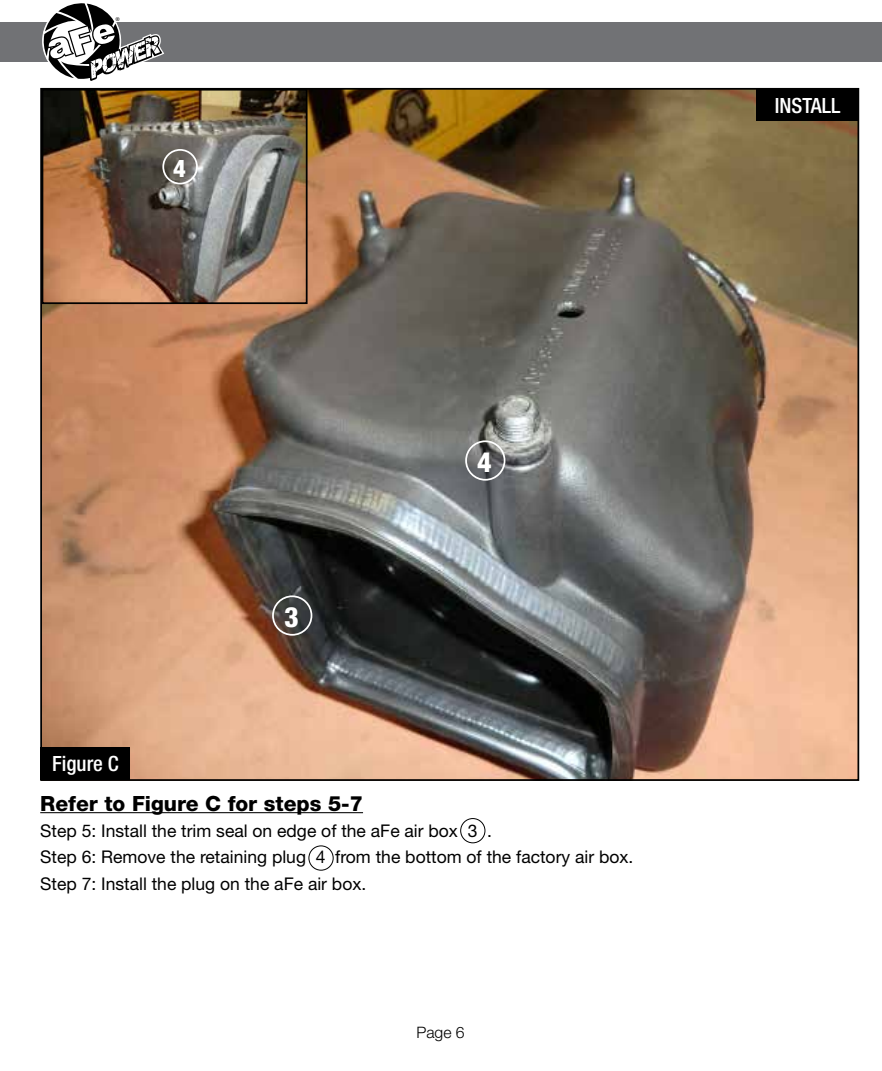
<style>
.page{position:relative;width:882px;height:1071px;background:#fff}
.page>*{position:absolute;margin:0;border:0;box-sizing:border-box;transform-origin:0 0}
.t1{font:800 condensed 28px "Helvetica Neue";color:#fff}
.t2{font:800 condensed 24.5px "Helvetica Neue";color:#fff}
.t3{font:800 21px "Helvetica Neue";color:#000}
.t4{font:500 condensed 21px "Helvetica Neue";color:#fff}
.t5{font:17.5px/26.2px "Helvetica Neue";color:#000}
.t6{font:300 15.75px "Helvetica Neue";color:#000}
.t7{font:8.58px "Myriad";color:#000}
</style>
<div class="page">
<div style="left:0;top:23px;width:882px;height:39px;background:#717275"></div>
<svg style="left:43px;top:3px;width:122px;height:78px"></svg>
<img style="left:43px;top:91px;width:813px;height:687px">
<hr style="left:40px;top:812px;width:323px;height:1px;background:#000">
<div style="left:40px;top:747px;width:90px;height:33px;background:#000"></div>
<div style="left:756px;top:88px;width:103px;height:33px;background:#000"></div>
<div style="left:308px;top:845px;width:26px;height:26px;border:1px solid #000;border-radius:50%"></div>
<div style="left:465px;top:440px;width:40px;height:41px;border:2px solid #fff;border-radius:50%"></div>
<img style="left:45px;top:92px;width:260px;height:209px">
<div style="left:42px;top:89px;width:266px;height:215px;border:2px solid #000"></div>
<div style="left:162px;top:149px;width:36px;height:35px;border:2px solid #fff;border-radius:50%"></div>
<div style="left:460px;top:818px;width:25px;height:25px;border:1px solid #000;border-radius:50%"></div>
<div style="left:272px;top:595px;width:40px;height:41px;border:2px solid #fff;border-radius:50%"></div>
<p class="t7" style="left:115px;top:16px;width:6px">®</p>
<h2 class="t2" style="left:173px;top:153px;width:14px">4</h2>
<p class="t4" style="left:52px;top:751px;width:68px">Figure C</p>
<h1 class="t1" style="left:284px;top:600px;width:16px">3</h1>
<h1 class="t1" style="left:477px;top:445px;width:16px">4</h1>
<p class="t3" style="left:40px;top:791px;width:324px">Refer to Figure C for steps 5-7</p>
<p class="t5" style="left:40px;top:818px;width:595px">Step 5: Install the trim seal on edge of the aFe air box 3 .<br>Step 6: Remove the retaining plug 4 from the bottom of the factory air box.<br>Step 7: Install the plug on the aFe air box.</p>
<p class="t6" style="left:416px;top:1023px;width:50px">Page 6</p>
<p class="t4" style="left:775px;top:93px;width:67px">INSTALL</p>
</div>
